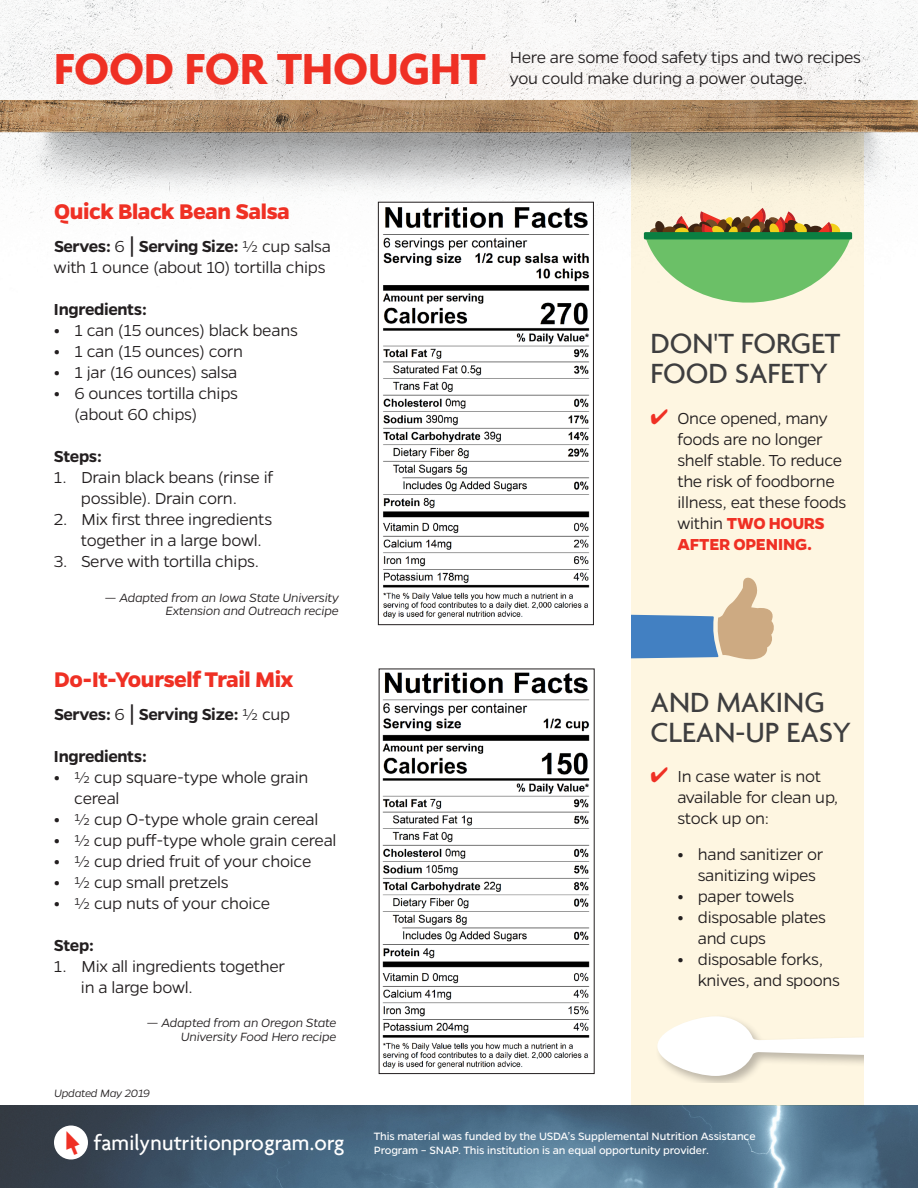
<style>
.page{position:relative;width:918px;height:1188px;background:#fff}
.page>*{position:absolute;margin:0;border:0;box-sizing:border-box;transform-origin:0 0}
.t1{font:700 46.8px "Agenda";color:#ef3024}
.t2{font:500 30px/30px "Agenda";color:#3e3e3f}
.t3{font:700 24px "Gentona";letter-spacing:-.02em;color:#ef3024}
.t4{font:500 22.5px "Agenda";letter-spacing:.01em;color:#fff}
.t5{font:300 18px/21px "Gentona";letter-spacing:-.02em;color:#231f20}
.t6{font:600 18px "Gentona";letter-spacing:-.02em;color:#231f20}
.t7{font:italic 300 13.5px/13.5px "Gentona";letter-spacing:-.02em;color:#231f20;text-align:right}
.t8{font:12px/13.5px "Gentona";letter-spacing:-.01em;color:#fff}
.t9{font:italic 300 12px "Gentona";letter-spacing:-.025em;color:#231f20}
.s1{font-weight:600}
.s2{font-weight:400;font-size:24px}
.s3{font-weight:700}
.s4{font-weight:300}
.s5{color:#ef3024}
.s6{font-weight:700;color:#ef3024}
</style>
<div class="page">
<img style="left:0;top:0;width:918px;height:297px">
<img style="left:0;top:1106px;width:918px;height:82px">
<div style="left:54px;top:1126px;width:34px;height:34px;background:#fff;border-radius:50%"></div>
<svg style="left:378px;top:202px;width:216px;height:423px"></svg>
<svg style="left:379px;top:668px;width:216px;height:406px"></svg>
<div style="left:632px;top:132px;width:232px;height:974px;background:#fef6e1"></div>
<svg style="left:632px;top:577px;width:142px;height:83px"></svg>
<div style="left:655px;top:1014px;width:209px;height:69px;background:#231f20;opacity:.3"></div>
<svg style="left:657px;top:1016px;width:207px;height:60px"></svg>
<svg style="left:645px;top:208px;width:207px;height:95px"></svg>
<div style="left:644px;top:232px;width:208px;height:7px;background:#0b7f42;border-radius:2px"></div>
<img style="left:0;top:100px;width:918px;height:32px">
<svg style="left:60px;top:1129px;width:23px;height:28px"></svg>
<h1 class="t1" style="left:54px;top:41px;width:433px">FOOD FOR THOUGHT</h1>
<p class="t5" style="left:510px;top:47px;width:353px">Here are some food safety tips and two recipes you could make during a power outage.</p>
<h3 class="t3" style="left:54px;top:198px;width:237px">Quick Black Bean Salsa</h3>
<p class="t5" style="left:54px;top:236px;width:278px"><span class="s1">Serves:</span> 6 <span class="s2">|</span> <span class="s1">Serving Size:</span> ½ cup salsa with 1 ounce (about 10) tortilla chips</p>
<p class="t6" style="left:54px;top:299px;width:95px">Ingredients:</p>
<p class="t5" style="left:54px;top:320px;width:245px"><span class="s3">•</span> 1 can (15 ounces) black beans</p>
<p class="t5" style="left:54px;top:341px;width:191px"><span class="s3">•</span> 1 can (15 ounces) corn</p>
<p class="t5" style="left:54px;top:362px;width:185px"><span class="s3">•</span> 1 jar (16 ounces) salsa</p>
<p class="t5" style="left:74px;top:383px;width:165px;text-indent:-20px"><span class="s3">•</span> 6 ounces tortilla chips (about 60 chips)</p>
<p class="t6" style="left:54px;top:446px;width:49px">Steps:</p>
<p class="t5" style="left:54px;top:467px;width:221px;text-align:center">1. Drain black beans (rinse if possible). Drain corn.</p>
<p class="t5" style="left:81px;top:509px;width:193px;text-indent:-27px">2. Mix first three ingredients together in a large bowl.</p>
<p class="t5" style="left:54px;top:551px;width:207px">3. Serve with tortilla chips.</p>
<p class="t7" style="left:105px;top:591px;width:236px">— Adapted from an Iowa State University<br>Extension and Outreach recipe</p>
<h3 class="t3" style="left:54px;top:665px;width:241px">Do-It-Yourself Trail Mix</h3>
<p class="t6" style="left:54px;top:704px;width:238px">Serves: <span class="s4">6</span> <span class="s2">|</span> Serving Size: <span class="s4">½ cup</span></p>
<p class="t6" style="left:54px;top:746px;width:95px">Ingredients:</p>
<p class="t5" style="left:74px;top:766px;width:236px;text-indent:-20px"><span class="s3">•</span> ½ cup square-type whole grain cereal</p>
<p class="t5" style="left:54px;top:808px;width:266px"><span class="s3">•</span> ½ cup O-type whole grain cereal</p>
<p class="t5" style="left:54px;top:829px;width:284px"><span class="s3">•</span> ½ cup puff-type whole grain cereal</p>
<p class="t5" style="left:54px;top:850px;width:259px"><span class="s3">•</span> ½ cup dried fruit of your choice</p>
<p class="t5" style="left:54px;top:871px;width:176px"><span class="s3">•</span> ½ cup small pretzels</p>
<p class="t5" style="left:54px;top:892px;width:218px"><span class="s3">•</span> ½ cup nuts of your choice</p>
<p class="t6" style="left:54px;top:935px;width:41px">Step:</p>
<p class="t5" style="left:81px;top:955px;width:206px;text-indent:-27px">1. Mix all ingredients together in a large bowl.</p>
<p class="t7" style="left:147px;top:1016px;width:191px">— Adapted from an Oregon State<br>University Food Hero recipe</p>
<p class="t9" style="left:54px;top:1086px;width:97px">Updated May 2019</p>
<h2 class="t2" style="left:650px;top:327px;width:191px">DON'T FORGET<br>FOOD SAFETY</h2>
<p class="t5" style="left:677px;top:408px;width:171px;text-indent:-27px"><span class="s5">✔</span> Once opened, many foods are no longer shelf stable. To reduce the risk of foodborne illness, eat these foods within <span class="s6">TWO HOURS<br>AFTER OPENING.</span></p>
<h2 class="t2" style="left:650px;top:686px;width:202px">AND MAKING<br>CLEAN-UP EASY</h2>
<p class="t5" style="left:677px;top:766px;width:162px;text-indent:-27px"><span class="s5">✔</span> In case water is not available for clean up, stock up on:</p>
<p class="t5" style="left:698px;top:844px;width:127px;text-indent:-20px"><span class="s3">•</span> hand sanitizer or sanitizing wipes</p>
<p class="t5" style="left:677px;top:886px;width:118px"><span class="s3">•</span> paper towels</p>
<p class="t5" style="left:698px;top:907px;width:130px;text-indent:-20px"><span class="s3">•</span> disposable plates and cups</p>
<p class="t5" style="left:698px;top:949px;width:144px;text-indent:-20px"><span class="s3">•</span> disposable forks, knives, and spoons</p>
<p class="t4" style="left:94px;top:1129px;width:252px">familynutritionprogram.org</p>
<p class="t8" style="left:374px;top:1130px;width:383px">This material was funded by the USDA’s Supplemental Nutrition Assistance<br>Program – SNAP. This institution is an equal opportunity provider.</p>
</div>
